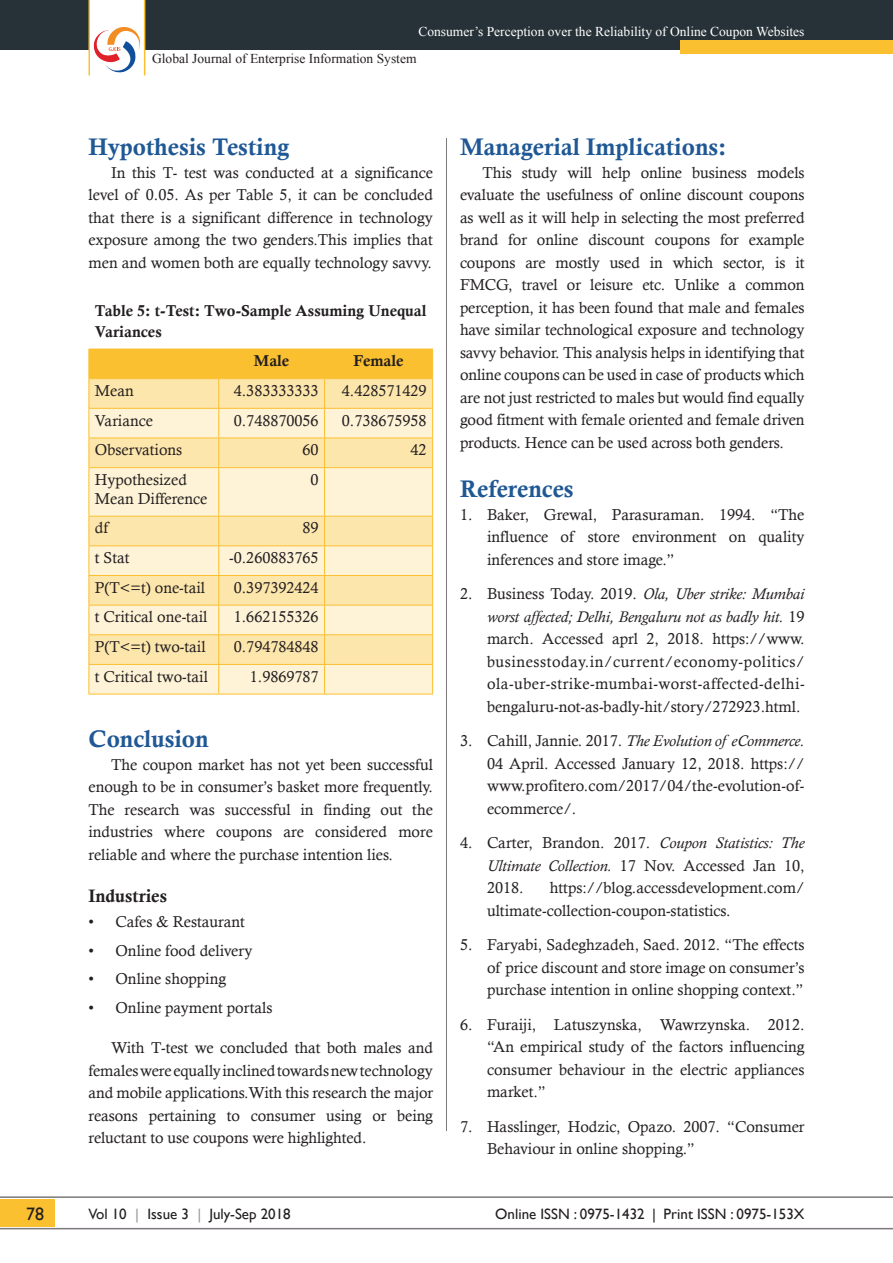
<style>
.page{position:relative;width:893px;height:1263px;background:#fff}
.page>*{position:absolute;margin:0;border:0;box-sizing:border-box;transform-origin:0 0}
.Paragraph_Style_2{font:24px "Calis MT Bol";color:#1f5895}
.Paragraph_Style_6{font:18px "Calis MT Bol";color:#231f20}
.t1{font:18px "Gill Sans";color:#231f20}
.Body_text{font:15.75px/22.5px "Calisto";color:#231f20;text-align:justify}
.Paragraph_Style_6-2{font:15.75px/21px "Calis MT Bol";color:#231f20}
.t2{font:15px "Gill Sans";color:#231f20}
.t3{font:13.5px "Times New Roman";color:#fff}
.t4{font:13.5px "Times New Roman";color:#231f20}
.s1{font-style:italic}
.s2{color:#99979b}
</style>
<div class="page">
<div style="left:0;top:1199px;width:54px;height:27px;background:#fac030"></div>
<hr style="left:0;top:1196px;width:893px;height:2px;background:#7c787d">
<hr style="left:0;top:1228px;width:893px;height:1px;background:#7c787d">
<div style="left:0;top:0;width:893px;height:50px;background:#273238"></div>
<div style="left:680px;top:40px;width:213px;height:14px;background:#fac030"></div>
<hr style="left:446px;top:138px;width:1px;height:993px;background:#7c787d">
<svg style="left:88px;top:0;width:57px;height:76px"></svg>
<svg style="left:89px;top:468px;width:343px;height:226px;background:#fdedc3"></svg>
<svg style="left:88px;top:349px;width:345px;height:118px;background:#fcde92"></svg>
<hr style="left:88px;top:467px;width:131px;height:1px;background:#fac030">
<hr style="left:88px;top:468px;width:1px;height:48px;background:#fac030">
<hr style="left:219px;top:467px;width:106px;height:1px;background:#fac030">
<hr style="left:218px;top:468px;width:1px;height:48px;background:#fac030">
<hr style="left:325px;top:467px;width:108px;height:1px;background:#fac030">
<hr style="left:324px;top:468px;width:1px;height:48px;background:#fac030">
<hr style="left:432px;top:468px;width:1px;height:48px;background:#fac030">
<hr style="left:88px;top:516px;width:131px;height:1px;background:#fac030">
<hr style="left:219px;top:516px;width:106px;height:1px;background:#fac030">
<hr style="left:325px;top:516px;width:108px;height:1px;background:#fac030">
<hr style="left:88px;top:545px;width:131px;height:1px;background:#fac030">
<hr style="left:219px;top:545px;width:106px;height:1px;background:#fac030">
<hr style="left:325px;top:545px;width:108px;height:1px;background:#fac030">
<hr style="left:88px;top:575px;width:131px;height:1px;background:#fac030">
<hr style="left:219px;top:575px;width:106px;height:1px;background:#fac030">
<hr style="left:325px;top:575px;width:108px;height:1px;background:#fac030">
<hr style="left:88px;top:605px;width:131px;height:1px;background:#fac030">
<hr style="left:219px;top:605px;width:106px;height:1px;background:#fac030">
<hr style="left:325px;top:605px;width:108px;height:1px;background:#fac030">
<hr style="left:88px;top:634px;width:131px;height:1px;background:#fac030">
<hr style="left:219px;top:634px;width:106px;height:1px;background:#fac030">
<hr style="left:325px;top:634px;width:108px;height:1px;background:#fac030">
<hr style="left:88px;top:664px;width:131px;height:1px;background:#fac030">
<svg style="left:88px;top:516px;width:1px;height:178px"></svg>
<hr style="left:219px;top:664px;width:106px;height:1px;background:#fac030">
<svg style="left:218px;top:516px;width:1px;height:178px"></svg>
<hr style="left:325px;top:664px;width:108px;height:1px;background:#fac030">
<svg style="left:324px;top:516px;width:1px;height:178px"></svg>
<svg style="left:432px;top:516px;width:1px;height:178px"></svg>
<hr style="left:88px;top:694px;width:131px;height:1px;background:#fac030">
<hr style="left:219px;top:694px;width:106px;height:1px;background:#fac030">
<hr style="left:325px;top:694px;width:108px;height:1px;background:#fac030">
<p class="t3" style="left:418px;top:23px;width:388px">Consumer’s Perception over the Reliability of Online Coupon Websites</p>
<p class="t4" style="left:152px;top:50px;width:266px">Global Journal of Enterprise Information System</p>
<p class="Paragraph_Style_2" style="left:88px;top:133px;width:202px">Hypothesis Testing</p>
<p class="Body_text" style="left:88px;top:161px;width:346px;text-indent:22px">In this T- test was conducted at a significance level of 0.05. As per Table 5, it can be concluded that there is a significant difference in technology exposure among the two genders.This implies that men and women both are equally technology savvy.</p>
<p class="Paragraph_Style_6-2" style="left:95px;top:300px;width:333px">Table 5: t-Test: Two-Sample Assuming Unequal<br>Variances</p>
<p class="Paragraph_Style_6-2" style="left:254px;top:350px;width:37px">Male</p>
<p class="Paragraph_Style_6-2" style="left:354px;top:350px;width:51px">Female</p>
<p class="Body_text" style="left:95px;top:379px;width:40px">Mean</p>
<p class="Body_text" style="left:234px;top:379px;width:86px">4.383333333</p>
<p class="Body_text" style="left:342px;top:379px;width:86px">4.428571429</p>
<p class="Body_text" style="left:95px;top:409px;width:60px">Variance</p>
<p class="Body_text" style="left:234px;top:409px;width:86px">0.748870056</p>
<p class="Body_text" style="left:342px;top:409px;width:86px">0.738675958</p>
<p class="Body_text" style="left:95px;top:438px;width:89px">Observations</p>
<p class="Body_text" style="left:302px;top:438px;width:18px">60</p>
<p class="Body_text" style="left:411px;top:438px;width:18px">42</p>
<p class="Body_text" style="left:95px;top:470px;width:114px;line-height:18.9px">Hypothesized<br>Mean Difference</p>
<p class="Body_text" style="left:311px;top:468px;width:10px">0</p>
<p class="Body_text" style="left:95px;top:517px;width:15px">df</p>
<p class="Body_text" style="left:302px;top:517px;width:18px">89</p>
<p class="Body_text" style="left:95px;top:546px;width:36px">t Stat</p>
<p class="Body_text" style="left:229px;top:546px;width:91px">-0.260883765</p>
<p class="Body_text" style="left:95px;top:576px;width:112px">P(T&lt;=t) one-tail</p>
<p class="Body_text" style="left:234px;top:576px;width:86px">0.397392424</p>
<p class="Body_text" style="left:95px;top:605px;width:114px">t Critical one-tail</p>
<p class="Body_text" style="left:234px;top:605px;width:86px">1.662155326</p>
<p class="Body_text" style="left:95px;top:635px;width:112px">P(T&lt;=t) two-tail</p>
<p class="Body_text" style="left:234px;top:635px;width:86px">0.794784848</p>
<p class="Body_text" style="left:95px;top:665px;width:115px">t Critical two-tail</p>
<p class="Body_text" style="left:250px;top:665px;width:70px">1.9869787</p>
<p class="Paragraph_Style_2" style="left:88px;top:725px;width:122px">Conclusion</p>
<p class="Body_text" style="left:88px;top:753px;width:346px;text-indent:22px">The coupon market has not yet been successful enough to be in consumer’s basket more frequently.<br>The research was successful in finding out the industries where coupons are considered more reliable and where the purchase intention lies.</p>
<p class="Paragraph_Style_6" style="left:88px;top:885px;width:80px">Industries</p>
<p class="Body_text" style="left:88px;top:910px;width:158px">• Cafes &amp; Restaurant</p>
<p class="Body_text" style="left:88px;top:939px;width:166px">• Online food delivery</p>
<p class="Body_text" style="left:88px;top:967px;width:139px">• Online shopping</p>
<p class="Body_text" style="left:88px;top:996px;width:185px">• Online payment portals</p>
<p class="Body_text" style="left:88px;top:1036px;width:346px;text-indent:22px">With T-test we concluded that both males and females were equally inclined towards new technology and mobile applications.With this research the major reasons pertaining to consumer using or being reluctant to use coupons were highlighted.</p>
<p class="Paragraph_Style_2" style="left:460px;top:133px;width:268px">Managerial Implications:</p>
<p class="Body_text" style="left:460px;top:161px;width:346px;text-indent:22px">This study will help online business models evaluate the usefulness of online discount coupons as well as it will help in selecting the most preferred brand for online discount coupons for example coupons are mostly used in which sector, is it FMCG, travel or leisure etc. Unlike a common perception, it has been found that male and females have similar technological exposure and technology savvy behavior. This analysis helps in identifying that online coupons can be used in case of products which are not just restricted to males but would find equally good fitment with female oriented and female driven products. Hence can be used across both genders.</p>
<p class="Paragraph_Style_2" style="left:460px;top:475px;width:115px">References</p>
<p class="Body_text" style="left:487px;top:503px;width:319px;text-indent:-27px">1. Baker, Grewal, Parasuraman. 1994. “The influence of store environment on quality inferences and store image.”</p>
<p class="Body_text" style="left:487px;top:582px;width:319px;text-indent:-27px">2. Business Today. 2019. <span class="s1">Ola, Uber strike: Mumbai worst affected; Delhi, Bengaluru not as badly hit.</span> 19 march. Accessed aprl 2, 2018. https://www. businesstoday.in/current/economy-politics/ ola-uber-strike-mumbai-worst-affected-delhi&shy;bengaluru-not-as-badly-hit/story/272923.html.</p>
<p class="Body_text" style="left:487px;top:729px;width:319px;text-indent:-27px">3. Cahill, Jannie. 2017. <span class="s1">The Evolution of eCommerce.<br></span>04 April. Accessed January 12, 2018. https:// www.profitero.com/2017/04/the-evolution-of&shy;ecommerce/.</p>
<p class="Body_text" style="left:487px;top:831px;width:319px;text-indent:-27px">4. Carter, Brandon. 2017. <span class="s1">Coupon Statistics: The Ultimate Collection.</span> 17 Nov. Accessed Jan 10, 2018.</p>
<p class="Body_text" style="left:487px;top:876px;width:319px;text-indent:63px">https://blog.accessdevelopment.com/ ultimate-collection-coupon-statistics.</p>
<p class="Body_text" style="left:487px;top:933px;width:319px;text-indent:-27px">5. Faryabi, Sadeghzadeh, Saed. 2012. “The effects of price discount and store image on consumer’s purchase intention in online shopping context.”</p>
<p class="Body_text" style="left:487px;top:1013px;width:319px;text-indent:-27px">6. Furaiji, Latuszynska, Wawrzynska. 2012. “An empirical study of the factors influencing consumer behaviour in the electric appliances market.”</p>
<p class="Body_text" style="left:487px;top:1115px;width:319px;text-indent:-27px">7. Hasslinger, Hodzic, Opazo. 2007. “Consumer<br>Behaviour in online shopping.”</p>
<p class="t1" style="left:26px;top:1203px;width:19px">78</p>
<p class="t2" style="left:88px;top:1205px;width:204px">Vol 10 <span class="s2">|</span> Issue 3 <span class="s2">|</span> July-Sep 2018</p>
<p class="t2" style="left:495px;top:1205px;width:311px">Online ISSN : 0975-1432 | Print ISSN : 0975-153X</p>
</div>
